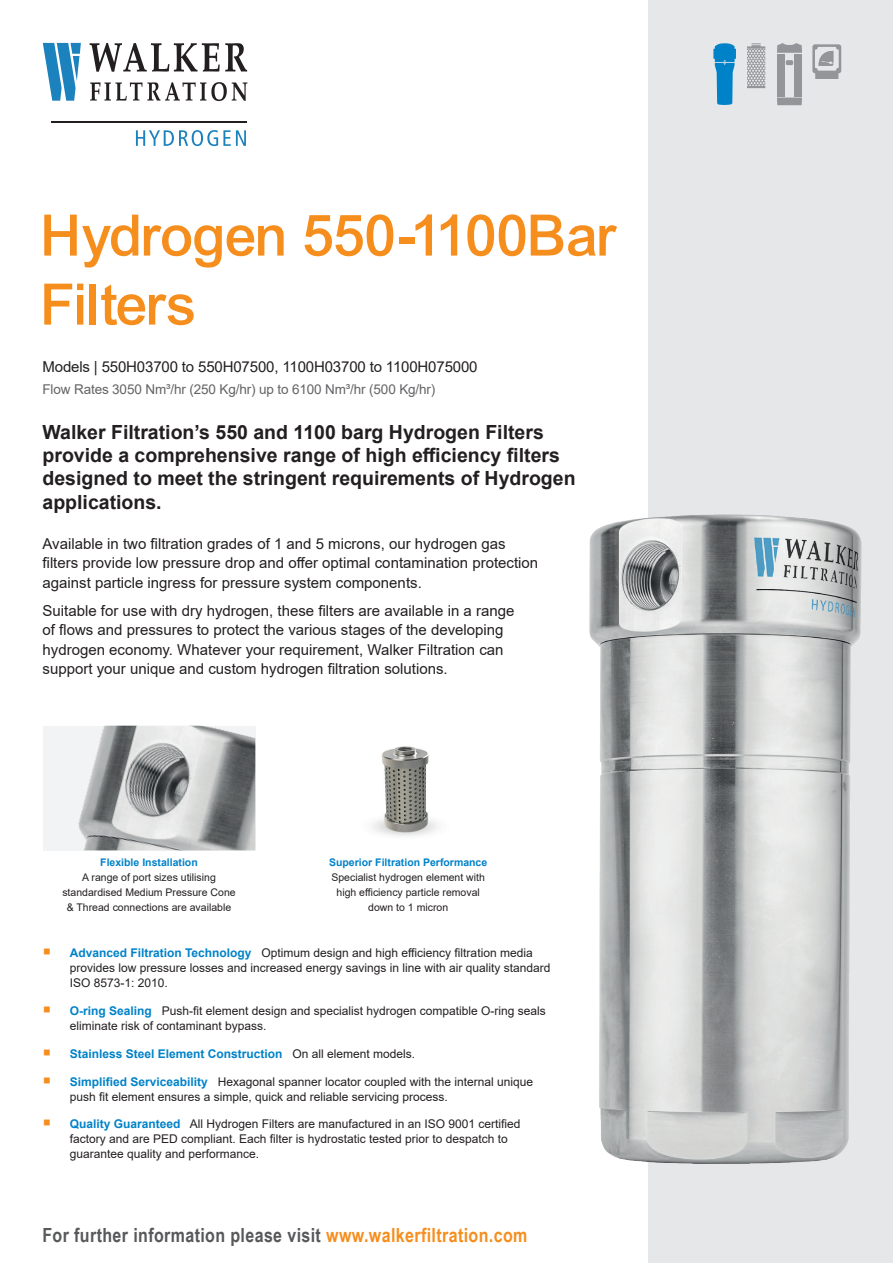
<style>
.page{position:relative;width:893px;height:1263px;background:#fff}
.page>*{position:absolute;margin:0;border:0;box-sizing:border-box;transform-origin:0 0}
.t1{font:61.5px/69px "Arial Mdm";letter-spacing:-.02em;color:#f68e1e}
.t2{font:700 19.5px/23.4px "Arial";color:#231f20}
.t3{font:700 19.5px "Arial Narrow";letter-spacing:.02em;color:#57585a}
.t4{font:15px/19.5px "Arial";color:#231f20}
.t5{font:13.5px "Arial";letter-spacing:-.01em;color:#636366}
.t6{font:12px/15px "Arial";color:#231f20}
.t7{font:700 12px "Arial";color:#0082c8}
.t8{font:10.5px/15px "Arial";color:#231f20;text-align:center}
.t9{font:700 10.5px "Arial";color:#0082c8}
.s1{font-weight:700;color:#0082c8}
.s2{font-weight:400;color:#231f20}
.s3{color:#f68e1e}
</style>
<div class="page">
<div style="left:648px;top:0;width:245px;height:1263px;background:#e6e7e9"></div>
<svg style="left:812px;top:44px;width:29px;height:35px"></svg>
<svg style="left:777px;top:43px;width:25px;height:10px"></svg>
<svg style="left:786px;top:60px;width:7px;height:5px"></svg>
<svg style="left:747px;top:43px;width:18px;height:45px"></svg>
<div style="left:777px;top:54px;width:8px;height:43px;background:#939598"></div>
<svg style="left:777px;top:98px;width:25px;height:7px"></svg>
<div style="left:794px;top:54px;width:8px;height:43px;background:#939598"></div>
<svg style="left:713px;top:43px;width:23px;height:62px"></svg>
<img style="left:589px;top:514px;width:273px;height:649px">
<svg style="left:43px;top:43px;width:38px;height:58px"></svg>
<svg style="left:90px;top:43px;width:157px;height:29px"></svg>
<svg style="left:90px;top:82px;width:157px;height:19px"></svg>
<hr style="left:51px;top:121px;width:195px;height:2px;background:#231f20">
<svg style="left:136px;top:130px;width:110px;height:16px"></svg>
<div style="left:43px;top:726px;width:212px;height:124px;background:#f2f3f4"></div>
<img style="left:78px;top:726px;width:177px;height:124px">
<img style="left:372px;top:746px;width:66px;height:90px">
<h1 class="t1" style="left:44px;top:202px;width:577px">Hydrogen 550-1100Bar<br>Filters</h1>
<p class="t4" style="left:42px;top:356px;width:437px">Models | 550H03700 to 550H07500, 1100H03700 to 1100H075000</p>
<p class="t5" style="left:42px;top:380px;width:394px">Flow Rates 3050 Nm³/hr (250 Kg/hr) up to 6100 Nm³/hr (500 Kg/hr)</p>
<h2 class="t2" style="left:42px;top:420px;width:535px">Walker Filtration’s 550 and 1100 barg Hydrogen Filters provide a comprehensive range of high efficiency filters designed to meet the stringent requirements of Hydrogen applications.</h2>
<p class="t4" style="left:42px;top:534px;width:497px">Available in two filtration grades of 1 and 5 microns, our hydrogen gas filters provide low pressure drop and offer optimal contamination protection against particle ingress for pressure system components.</p>
<p class="t4" style="left:42px;top:601px;width:473px">Suitable for use with dry hydrogen, these filters are available in a range of flows and pressures to protect the various stages of the developing hydrogen economy. Whatever your requirement, Walker Filtration can support your unique and custom hydrogen filtration solutions.</p>
<p class="t9" style="left:100px;top:855px;width:99px">Flexible Installation</p>
<p class="t8" style="left:62px;top:870px;width:175px">A range of port sizes utilising standardised Medium Pressure Cone &amp; Thread connections are available</p>
<p class="t9" style="left:329px;top:855px;width:160px">Superior Filtration Performance</p>
<p class="t8" style="left:331px;top:870px;width:155px">Specialist hydrogen element with high efficiency particle removal down to 1 micron</p>
<p class="t6" style="left:70px;top:945px;width:482px"><span class="s1">Advanced Filtration Technology</span> Optimum design and high efficiency filtration media provides low pressure losses and increased energy savings in line with air quality standard<br>ISO 8573-1: 2010.</p>
<p class="t6" style="left:70px;top:1003px;width:478px"><span class="s1">O-ring Sealing</span> Push-fit element design and specialist hydrogen compatible O-ring seals eliminate risk of contaminant bypass.</p>
<p class="t7" style="left:70px;top:1045px;width:347px">Stainless Steel Element Construction <span class="s2">On all element models.</span></p>
<p class="t6" style="left:70px;top:1074px;width:465px"><span class="s1">Simplified Serviceability</span> Hexagonal spanner locator coupled with the internal unique push fit element ensures a simple, quick and reliable servicing process.</p>
<p class="t6" style="left:70px;top:1116px;width:452px"><span class="s1">Quality Guaranteed</span> All Hydrogen Filters are manufactured in an ISO 9001 certified factory and are PED compliant. Each filter is hydrostatic tested prior to despatch to guarantee quality and performance.</p>
<h2 class="t3" style="left:42px;top:1220px;width:486px">For further information please visit <span class="s3">www.walkerfiltration.com</span></h2>
</div>
